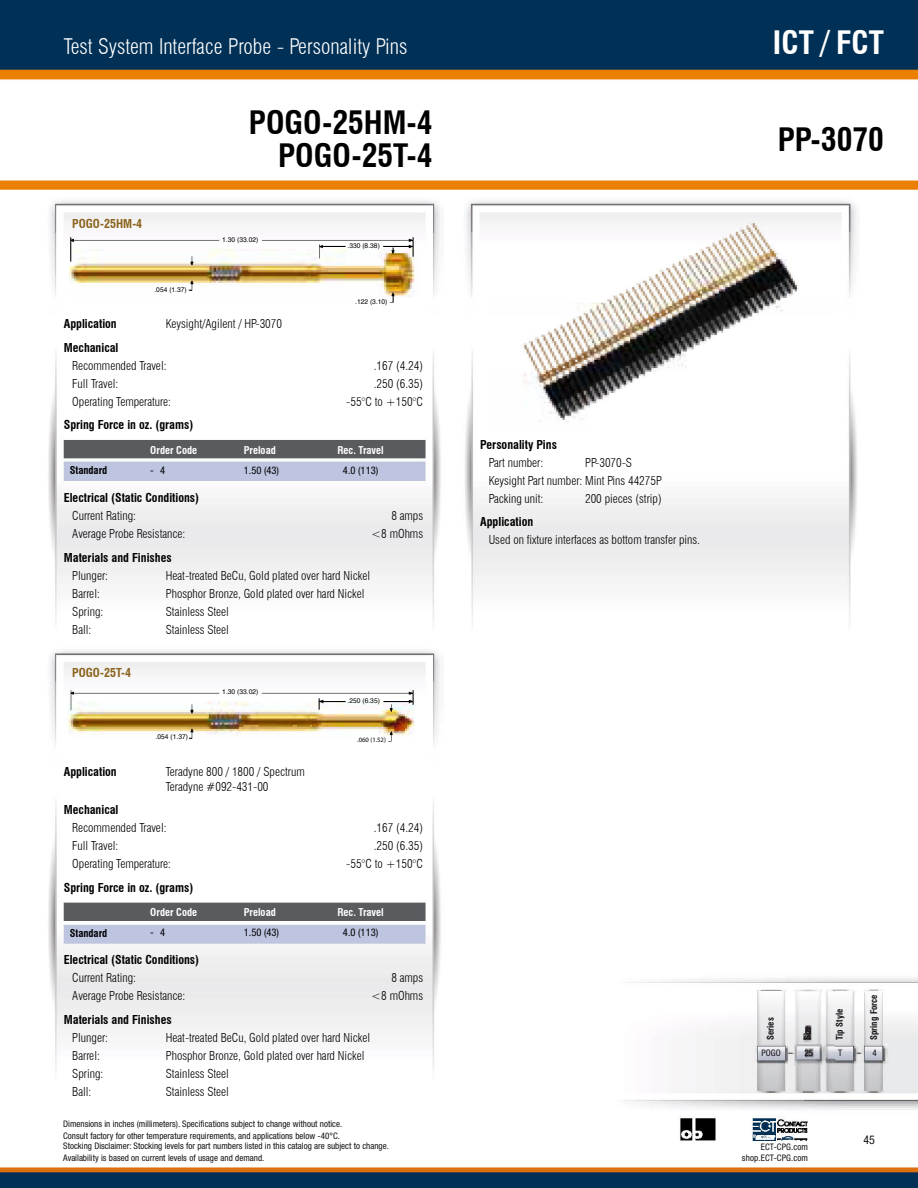
<style>
.page{position:relative;width:918px;height:1188px;background:#fff}
.page>*{position:absolute;margin:0;border:0;box-sizing:border-box;transform-origin:0 0}
.t1{font:700 condensed 31.5px/33px "Swiss 721 BT";color:#000;text-align:right}
.t2{font:700 condensed 31.5px "Swiss 721 BT";color:#fff}
.t3{font:300 condensed 21px "Swiss 721 BT";color:#fff}
.t4{font:300 condensed 12px/18px "Swiss 721 BT";color:#000}
.t5{font:700 condensed 12px "Swiss 721 BT";color:#000}
.t6{font:700 condensed 12px "Swiss 721 BT";color:#8a621b}
.t7{font:condensed 12px "Helvetica Neue LT Std";color:#141215}
.t8{font:700 condensed 10.5px "Swiss 721 BT";color:#fff}
.t9{font:condensed 10.5px "Helvetica Neue LT Std";color:#000}
.t10{font:700 condensed 10.5px "Swiss 721 BT";color:#000}
.t11{font:condensed 9px/11.9px "Helvetica Neue LT Std";color:#141215}
.t12{font:700 condensed 9px "Swiss 721 BT";color:#141215}
.t13{font:condensed 8.85px "Helvetica";color:#000}
.t14{font:6.6px "Helvetica";letter-spacing:.005em;color:#000}
.t15{font:6.6px "Myriad Pro";color:#000}
</style>
<div class="page">
<img style="left:0;top:1px;width:918px;height:1186px">
<h2 class="t3" style="left:64px;top:33px;width:345px">Test System Interface Probe - Personality Pins</h2>
<p class="t6" style="left:72px;top:216px;width:72px">POGO-25HM-4</p>
<p class="t14" style="left:154px;top:285px;width:34px">.054 (1.37)</p>
<h1 class="t1" style="left:249px;top:106px;width:185px">POGO-25HM-4<br>POGO-25T-4</h1>
<p class="t14" style="left:222px;top:236px;width:38px">1.30 (33.02)</p>
<p class="t14" style="left:348px;top:242px;width:34px">.330 (8.38)</p>
<p class="t14" style="left:355px;top:298px;width:34px">.122 (3.10)</p>
<p class="t5" style="left:64px;top:317px;width:55px">Application</p>
<p class="t4" style="left:166px;top:315px;width:118px">Keysight/Agilent / HP-3070</p>
<p class="t5" style="left:64px;top:340px;width:56px">Mechanical</p>
<p class="t4" style="left:72px;top:357px;width:96px">Recommended Travel:</p>
<p class="t4" style="left:374px;top:357px;width:51px">.167 (4.24)</p>
<p class="t4" style="left:72px;top:375px;width:48px">Full Travel:</p>
<p class="t4" style="left:374px;top:375px;width:51px">.250 (6.35)</p>
<p class="t4" style="left:72px;top:393px;width:100px">Operating Temperature:</p>
<p class="t4" style="left:346px;top:393px;width:78px">-55°C to +150°C</p>
<p class="t5" style="left:64px;top:418px;width:131px">Spring Force in oz. (grams)</p>
<p class="t8" style="left:150px;top:444px;width:48px">Order Code</p>
<p class="t8" style="left:244px;top:444px;width:34px">Preload</p>
<p class="t8" style="left:337px;top:444px;width:48px">Rec. Travel</p>
<p class="t10" style="left:70px;top:464px;width:39px">Standard</p>
<p class="t9" style="left:150px;top:464px;width:16px">- 4</p>
<p class="t9" style="left:244px;top:464px;width:37px">1.50 (43)</p>
<p class="t9" style="left:343px;top:464px;width:37px">4.0 (113)</p>
<p class="t5" style="left:64px;top:490px;width:137px">Electrical (Static Conditions)</p>
<p class="t4" style="left:72px;top:507px;width:65px">Current Rating:</p>
<p class="t4" style="left:391px;top:507px;width:33px">8 amps</p>
<p class="t4" style="left:72px;top:525px;width:115px">Average Probe Resistance:</p>
<p class="t4" style="left:371px;top:525px;width:53px">&lt;8 mOhms</p>
<p class="t5" style="left:64px;top:550px;width:109px">Materials and Finishes</p>
<p class="t4" style="left:72px;top:566px;width:37px">Plunger:</p>
<p class="t4" style="left:166px;top:566px;width:206px">Heat-treated BeCu, Gold plated over hard Nickel</p>
<p class="t4" style="left:72px;top:584px;width:29px">Barrel:</p>
<p class="t4" style="left:166px;top:584px;width:200px">Phosphor Bronze, Gold plated over hard Nickel</p>
<p class="t4" style="left:72px;top:602px;width:33px">Spring:</p>
<p class="t4" style="left:166px;top:602px;width:65px">Stainless Steel</p>
<p class="t4" style="left:72px;top:620px;width:21px">Ball:</p>
<p class="t4" style="left:166px;top:620px;width:65px">Stainless Steel</p>
<p class="t6" style="left:72px;top:665px;width:60px">POGO-25T-4</p>
<p class="t14" style="left:222px;top:688px;width:38px">1.30 (33.02)</p>
<p class="t14" style="left:348px;top:696px;width:34px">.250 (6.35)</p>
<p class="t14" style="left:156px;top:733px;width:34px">.054 (1.37)</p>
<p class="t15" style="left:357px;top:736px;width:30px">.060 (1.52)</p>
<p class="t5" style="left:64px;top:764px;width:55px">Application</p>
<p class="t4" style="left:166px;top:764px;width:140px;line-height:15px">Teradyne 800 / 1800 / Spectrum<br>Teradyne #092-431-00</p>
<p class="t5" style="left:64px;top:803px;width:56px">Mechanical</p>
<p class="t4" style="left:72px;top:819px;width:96px">Recommended Travel:</p>
<p class="t4" style="left:374px;top:819px;width:51px">.167 (4.24)</p>
<p class="t4" style="left:72px;top:837px;width:48px">Full Travel:</p>
<p class="t4" style="left:374px;top:837px;width:51px">.250 (6.35)</p>
<p class="t4" style="left:72px;top:855px;width:100px">Operating Temperature:</p>
<p class="t4" style="left:346px;top:855px;width:78px">-55°C to +150°C</p>
<p class="t5" style="left:64px;top:880px;width:131px">Spring Force in oz. (grams)</p>
<p class="t8" style="left:150px;top:906px;width:48px">Order Code</p>
<p class="t8" style="left:244px;top:906px;width:34px">Preload</p>
<p class="t8" style="left:337px;top:906px;width:48px">Rec. Travel</p>
<p class="t10" style="left:70px;top:926px;width:39px">Standard</p>
<p class="t9" style="left:150px;top:927px;width:16px">- 4</p>
<p class="t9" style="left:244px;top:927px;width:37px">1.50 (43)</p>
<p class="t9" style="left:343px;top:927px;width:37px">4.0 (113)</p>
<p class="t5" style="left:64px;top:953px;width:137px">Electrical (Static Conditions)</p>
<p class="t4" style="left:72px;top:969px;width:65px">Current Rating:</p>
<p class="t4" style="left:391px;top:969px;width:33px">8 amps</p>
<p class="t4" style="left:72px;top:987px;width:115px">Average Probe Resistance:</p>
<p class="t4" style="left:371px;top:987px;width:53px">&lt;8 mOhms</p>
<p class="t5" style="left:64px;top:1012px;width:109px">Materials and Finishes</p>
<p class="t4" style="left:72px;top:1028px;width:37px">Plunger:</p>
<p class="t4" style="left:166px;top:1028px;width:206px">Heat-treated BeCu, Gold plated over hard Nickel</p>
<p class="t4" style="left:72px;top:1046px;width:29px">Barrel:</p>
<p class="t4" style="left:166px;top:1046px;width:200px">Phosphor Bronze, Gold plated over hard Nickel</p>
<p class="t4" style="left:72px;top:1064px;width:33px">Spring:</p>
<p class="t4" style="left:166px;top:1064px;width:65px">Stainless Steel</p>
<p class="t4" style="left:72px;top:1082px;width:21px">Ball:</p>
<p class="t4" style="left:166px;top:1082px;width:65px">Stainless Steel</p>
<p class="t11" style="left:63px;top:1118px;width:281px">Dimensions in inches (millimeters). Specifications subject to change without notice.<br>Consult factory for other temperature requirements, and applications below -40°C.</p>
<p class="t11" style="left:63px;top:1140px;width:327px">Stocking Disclaimer: Stocking levels for part numbers listed in this catalog are subject to change.<br>Availability is based on current levels of usage and demand.</p>
<h1 class="t2" style="left:773px;top:23px;width:113px">ICT / FCT</h1>
<h1 class="t1" style="left:778px;top:123px;width:108px">PP-3070</h1>
<p class="t5" style="left:480px;top:437px;width:78px">Personality Pins</p>
<p class="t4" style="left:489px;top:453px;width:56px">Part number:</p>
<p class="t4" style="left:489px;top:453px;width:175px;text-indent:96px">PP-3070-S<br>Keysight Part number: Mint Pins 44275P<br>Packing unit:</p>
<p class="t4" style="left:585px;top:489px;width:78px">200 pieces (strip)</p>
<p class="t5" style="left:480px;top:515px;width:55px">Application</p>
<p class="t4" style="left:489px;top:531px;width:213px">Used on fixture interfaces as bottom transfer pins.</p>
<p class="t12" style="left:765px;top:1040px;width:24px;rotate:-90deg">Series</p>
<p class="t12" style="left:802px;top:1040px;width:16px;rotate:-90deg">Size</p>
<p class="t12" style="left:834px;top:1040px;width:33px;rotate:-90deg">Tip Style</p>
<p class="t12" style="left:869px;top:1040px;width:47px;rotate:-90deg">Spring Force</p>
<p class="t11" style="left:762px;top:1046px;width:21px">POGO</p>
<p class="t11" style="left:804px;top:1046px;width:10px">25</p>
<p class="t11" style="left:838px;top:1046px;width:6px">T</p>
<p class="t11" style="left:873px;top:1046px;width:6px">4</p>
<p class="t13" style="left:788px;top:1047px;width:6px">–</p>
<p class="t13" style="left:857px;top:1047px;width:6px">–</p>
<p class="t11" style="left:742px;top:1142px;width:68px;line-height:10.4px;text-align:right">ECT-CPG.com shop.ECT-CPG.com</p>
<p class="t7" style="left:863px;top:1133px;width:13px">45</p>
</div>
